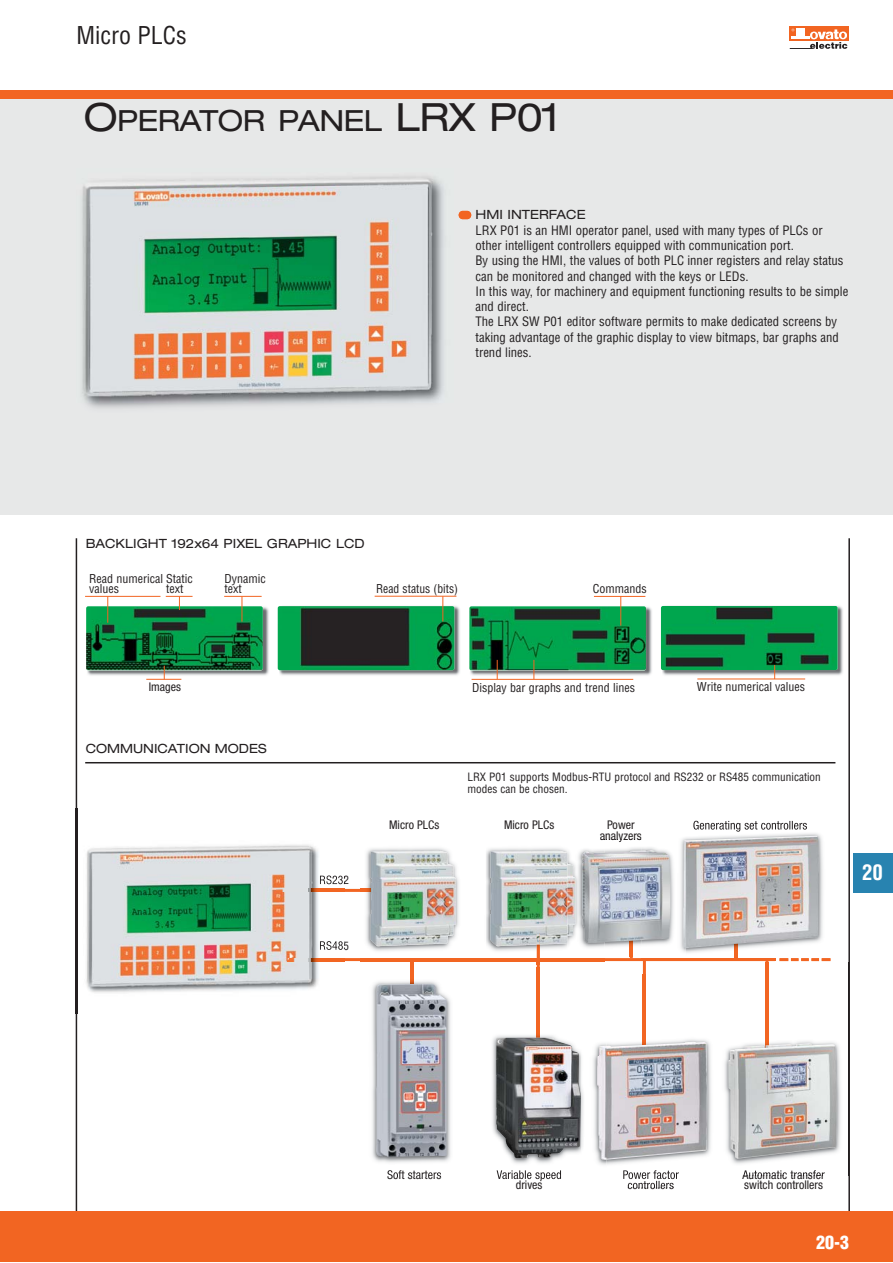
<style>
.page{position:relative;width:893px;height:1263px;background:#fff}
.page>*{position:absolute;margin:0;border:0;box-sizing:border-box;transform-origin:0 0}
.t1{font:expanded 29.25px "Helvetica Neue";letter-spacing:-.02em;color:#231f20}
.t2{font:condensed 24px "Helvetica";color:#231f20}
.t3{font:700 condensed 21px "Helvetica";color:#fff}
.t4{font:900 condensed 18px "Helvetica";color:#fff}
.t5{font:condensed 12.75px/15.3px "Helvetica";color:#231f20}
.t6{font:expanded 12.75px "Helvetica Neue";color:#231f20}
.t7{font:condensed 12px/10.5px "Helvetica";color:#231f20}
.t8{font:condensed 12px/10.5px "Helvetica Neue";color:#231f20}
.t9{font:condensed 11.25px/12.8px "Helvetica";color:#231f20}
.s1{font-size:39px}
</style>
<div class="page">
<div style="left:0;top:90px;width:893px;height:425px;background:#e7e8e8"></div>
<hr style="left:76px;top:538px;width:1px;height:675px;background:#231f20">
<hr style="left:848px;top:538px;width:2px;height:675px;background:#231f20">
<div style="left:0;top:1211px;width:893px;height:51px;background:#f26522"></div>
<div style="left:0;top:90px;width:893px;height:9px;background:#f26522"></div>
<svg style="left:790px;top:27px;width:59px;height:14px"></svg>
<svg style="left:790px;top:29px;width:57px;height:20px"></svg>
<div style="left:853px;top:853px;width:40px;height:40px;background:#2883b0"></div>
<svg style="left:458px;top:211px;width:13px;height:8px"></svg>
<img style="left:79px;top:173px;width:371px;height:229px">
<hr style="left:85px;top:762px;width:750px;height:1px;background:#231f20">
<hr style="left:277px;top:889px;width:131px;height:3px;background:#f26522">
<hr style="left:537px;top:958px;width:3px;height:96px;background:#f26522">
<hr style="left:643px;top:958px;width:3px;height:96px;background:#f26522">
<hr style="left:765px;top:958px;width:3px;height:96px;background:#f26522">
<hr style="left:630px;top:933px;width:3px;height:25px;background:#f26522">
<hr style="left:288px;top:958px;width:487px;height:3px;background:#f26522">
<img style="left:75px;top:808px;width:1px;height:205px">
<img style="left:75px;top:823px;width:258px;height:179px">
<img style="left:76px;top:823px;width:1px;height:179px">
<img style="left:277px;top:889px;width:43px;height:3px">
<svg style="left:320px;top:875px;width:24px;height:17px"></svg>
<svg style="left:320px;top:941px;width:24px;height:9px"></svg>
<img style="left:288px;top:958px;width:45px;height:3px">
<img style="left:87px;top:602px;width:373px;height:78px">
<img style="left:86px;top:606px;width:177px;height:64px">
<img style="left:278px;top:606px;width:176px;height:64px">
<img style="left:470px;top:602px;width:373px;height:78px">
<img style="left:469px;top:606px;width:177px;height:64px">
<img style="left:661px;top:606px;width:176px;height:64px">
<hr style="left:85px;top:596px;width:75px;height:1px;background:#f26522">
<hr style="left:146px;top:679px;width:35px;height:1px;background:#f26522">
<hr style="left:375px;top:596px;width:81px;height:1px;background:#f26522">
<hr style="left:594px;top:596px;width:51px;height:1px;background:#f26522">
<hr style="left:472px;top:679px;width:161px;height:1px;background:#f26522">
<hr style="left:697px;top:679px;width:108px;height:1px;background:#f26522">
<hr style="left:224px;top:596px;width:38px;height:1px;background:#f26522">
<svg style="left:107px;top:596px;width:1px;height:27px"></svg>
<svg style="left:166px;top:596px;width:27px;height:14px"></svg>
<svg style="left:164px;top:666px;width:1px;height:13px"></svg>
<svg style="left:242px;top:596px;width:1px;height:26px"></svg>
<svg style="left:442px;top:596px;width:1px;height:25px"></svg>
<hr style="left:620px;top:596px;width:1px;height:30px;background:#f26522">
<svg style="left:774px;top:665px;width:1px;height:14px"></svg>
<svg style="left:533px;top:660px;width:1px;height:19px"></svg>
<svg style="left:497px;top:660px;width:1px;height:19px"></svg>
<img style="left:682px;top:820px;width:149px;height:141px">
<img style="left:734px;top:948px;width:3px;height:10px">
<img style="left:779px;top:958px;width:51px;height:3px">
<img style="left:682px;top:958px;width:93px;height:3px">
<img style="left:693px;top:821px;width:72px;height:11px">
<img style="left:683px;top:836px;width:136px;height:112px">
<img style="left:605px;top:840px;width:81px;height:117px">
<img style="left:630px;top:943px;width:3px;height:14px">
<img style="left:605px;top:840px;width:36px;height:2px">
<img style="left:683px;top:840px;width:3px;height:108px">
<img style="left:605px;top:850px;width:65px;height:93px">
<img style="left:540px;top:961px;width:65px;height:1px">
<img style="left:485px;top:961px;width:52px;height:3px">
<img style="left:486px;top:848px;width:119px;height:110px">
<svg style="left:600px;top:835px;width:5px;height:6px"></svg>
<img style="left:582px;top:852px;width:23px;height:91px">
<img style="left:490px;top:851px;width:77px;height:95px">
<svg style="left:537px;top:933px;width:3px;height:25px"></svg>
<img style="left:567px;top:854px;width:9px;height:88px">
<img style="left:413px;top:961px;width:67px;height:3px">
<img style="left:361px;top:961px;width:49px;height:1px">
<img style="left:361px;top:848px;width:98px;height:103px">
<svg style="left:361px;top:889px;width:10px;height:3px"></svg>
<img style="left:371px;top:851px;width:85px;height:95px">
<img style="left:371px;top:889px;width:37px;height:3px">
<img style="left:372px;top:964px;width:79px;height:199px">
<img style="left:410px;top:964px;width:3px;height:20px">
<img style="left:387px;top:1170px;width:54px;height:7px">
<img style="left:376px;top:984px;width:71px;height:173px">
<img style="left:724px;top:963px;width:117px;height:212px">
<img style="left:765px;top:963px;width:3px;height:80px">
<img style="left:742px;top:1170px;width:70px;height:5px">
<img style="left:728px;top:1043px;width:109px;height:116px">
<img style="left:606px;top:975px;width:105px;height:212px">
<img style="left:643px;top:975px;width:3px;height:67px">
<img style="left:623px;top:1170px;width:56px;height:9px">
<img style="left:628px;top:1181px;width:46px;height:6px">
<img style="left:606px;top:1042px;width:101px;height:118px">
<img style="left:492px;top:967px;width:66px;height:205px">
<img style="left:537px;top:967px;width:3px;height:71px">
<img style="left:497px;top:1170px;width:64px;height:10px">
<img style="left:581px;top:1043px;width:25px;height:122px">
<img style="left:597px;top:1046px;width:9px;height:114px">
<img style="left:496px;top:1038px;width:85px;height:120px">
<h2 class="t2" style="left:76px;top:26px;width:112px">Micro PLCs</h2>
<h1 class="t1" style="left:84px;top:110px;width:477px"><span class="s1">O</span>PERATOR PANEL <span class="s1">LRX P01</span></h1>
<p class="t6" style="left:475px;top:210px;width:112px">HMI INTERFACE</p>
<p class="t5" style="left:475px;top:224px;width:374px">LRX P01 is an HMI operator panel, used with many types of PLCs or other intelligent controllers equipped with communication port.<br>By using the HMI, the values of both PLC inner registers and relay status can be monitored and changed with the keys or LEDs.<br>In this way, for machinery and equipment functioning results to be simple and direct.<br>The LRX SW P01 editor software permits to make dedicated screens by taking advantage of the graphic display to view bitmaps, bar graphs and trend lines.</p>
<p class="t6" style="left:86px;top:538px;width:280px">BACKLIGHT 192x64 PIXEL GRAPHIC LCD</p>
<p class="t7" style="left:89px;top:574px;width:105px">Read numerical Static values</p>
<p class="t7" style="left:166px;top:585px;width:19px">text</p>
<p class="t7" style="left:225px;top:574px;width:43px">Dynamic text</p>
<p class="t7" style="left:376px;top:584px;width:83px">Read status (bits)</p>
<p class="t7" style="left:593px;top:584px;width:55px">Commands</p>
<p class="t8" style="left:149px;top:683px;width:34px">Images</p>
<p class="t7" style="left:472px;top:683px;width:164px">Display bar graphs and trend lines</p>
<p class="t7" style="left:697px;top:683px;width:110px">Write numerical values</p>
<p class="t6" style="left:86px;top:744px;width:182px">COMMUNICATION MODES</p>
<p class="t9" style="left:467px;top:771px;width:355px">LRX P01 supports Modbus-RTU protocol and RS232 or RS485 communication modes can be chosen.</p>
<p class="t8" style="left:389px;top:821px;width:52px">Micro PLCs</p>
<p class="t8" style="left:504px;top:821px;width:52px">Micro PLCs</p>
<p class="t8" style="left:600px;top:821px;width:43px;text-align:center">Power analyzers</p>
<h3 class="t3" style="left:862px;top:865px;width:22px">20</h3>
<p class="t8" style="left:387px;top:1170px;width:56px">Soft starters</p>
<p class="t8" style="left:516px;top:1181px;width:28px">drives</p>
<p class="t8" style="left:627px;top:1181px;width:48px">controllers</p>
<p class="t8" style="left:742px;top:1170px;width:84px">Automatic transfer switch controllers</p>
<h3 class="t4" style="left:816px;top:1235px;width:34px">20-3</h3>
</div>
